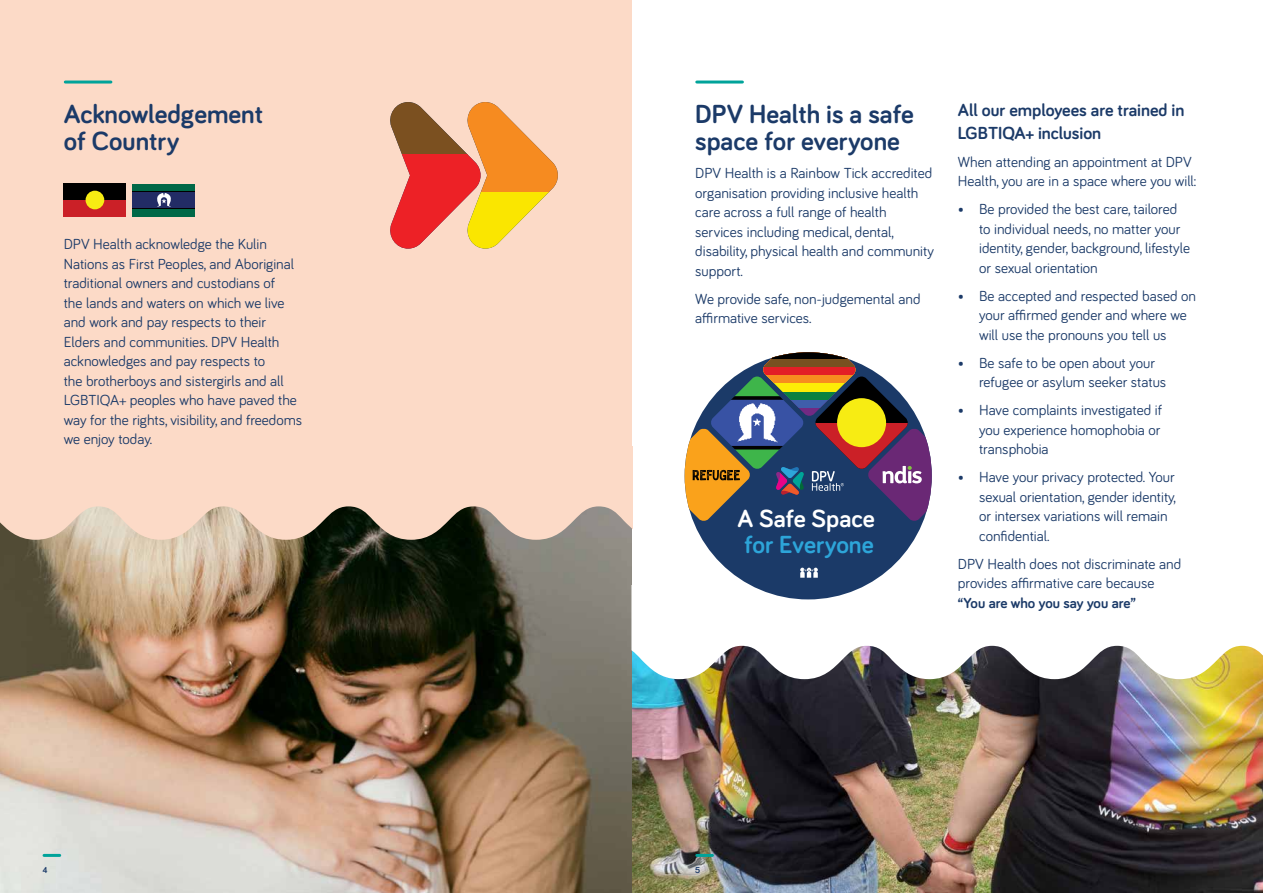
<style>
.page{position:relative;width:1263px;height:893px;background:#fff}
.page>*{position:absolute;margin:0;border:0;box-sizing:border-box;transform-origin:0 0}
.t1{font:700 27px/27px "Bariol";color:#1b3a68}
.t2{font:700 25.5px "Bariol";color:#2da5d9}
.t3{font:700 25.5px "Bariol";color:#fff}
.t4{font:700 18px/22.5px "Bariol";color:#1b3a68}
.t5{font:15px/19.5px "Bariol";color:#1b3a68}
.t6{font:700 15px "Bariol";color:#1b3a68}
.t7{font:700 9px "Bariol";color:#1b3a68}
</style>
<div class="page">
<img style="left:0;top:540px;width:631px;height:353px">
<svg style="left:0;top:446px;width:632px;height:94px;background:#dec4b2"></svg>
<div style="left:0;top:0;width:631px;height:475px;background:#fcdac7"></div>
<img style="left:632px;top:679px;width:631px;height:214px">
<hr style="left:65px;top:81px;width:46px;height:3px;background:#00a39a">
<hr style="left:44px;top:854px;width:16px;height:3px;background:#00a39a">
<svg style="left:390px;top:102px;width:76px;height:147px"></svg>
<svg style="left:466px;top:102px;width:92px;height:91px;fill:#f68b20"></svg>
<svg style="left:466px;top:193px;width:82px;height:56px;fill:#fae600"></svg>
<hr style="left:697px;top:81px;width:45px;height:3px;background:#00a39a">
<hr style="left:697px;top:854px;width:15px;height:3px;background:#00a39a">
<div style="left:64px;top:184px;width:62px;height:32px;background:#cb2027"></div>
<div style="left:64px;top:184px;width:62px;height:16px;background:#000"></div>
<div style="left:86px;top:191px;width:18px;height:18px;background:#f7ec13;border-radius:50%"></div>
<div style="left:133px;top:184px;width:62px;height:32px;background:#006847"></div>
<div style="left:133px;top:191px;width:62px;height:18px;background:#000"></div>
<div style="left:133px;top:192px;width:62px;height:16px;background:#222c65"></div>
<svg style="left:157px;top:193px;width:14px;height:14px"></svg>
<svg style="left:631px;top:586px;width:632px;height:93px"></svg>
<div style="left:685px;top:352px;width:247px;height:247px;background:#1b3a68;border-radius:124px"></div>
<svg style="left:800px;top:568px;width:18px;height:10px"></svg>
<svg style="left:685px;top:429px;width:65px;height:92px"></svg>
<svg style="left:762px;top:352px;width:170px;height:169px"></svg>
<img style="left:710px;top:376px;width:94px;height:93px">
<h1 class="t1" style="left:64px;top:100px;width:201px">Acknowledgement of Country</h1>
<p class="t5" style="left:64px;top:234px;width:240px">DPV Health acknowledge the Kulin Nations as First Peoples, and Aboriginal traditional owners and custodians of<br>the lands and waters on which we live and work and pay respects to their Elders and communities. DPV Health acknowledges and pay respects to<br>the brotherboys and sistergirls and all LGBTIQA+ peoples who have paved the way for the rights, visibility, and freedoms we enjoy today.</p>
<p class="t7" style="left:43px;top:864px;width:7px">4</p>
<h1 class="t1" style="left:695px;top:100px;width:220px">DPV Health is a safe space for everyone</h1>
<p class="t5" style="left:695px;top:163px;width:240px">DPV Health is a Rainbow Tick accredited organisation providing inclusive health care across a full range of health services including medical, dental, disability, physical health and community support.</p>
<p class="t5" style="left:695px;top:288px;width:227px">We provide safe, non-judgemental and affirmative services.</p>
<h2 class="t3" style="left:737px;top:501px;width:139px">A Safe Space</h2>
<h2 class="t2" style="left:744px;top:527px;width:131px">for Everyone</h2>
<p class="t4" style="left:958px;top:98px;width:228px">All our employees are trained in<br>LGBTIQA+ inclusion</p>
<p class="t5" style="left:958px;top:151px;width:240px">When attending an appointment at DPV<br>Health, you are in a space where you will:</p>
<p class="t5" style="left:979px;top:199px;width:212px;text-indent:-21px">• Be provided the best care, tailored to individual needs, no matter your identity, gender, background, lifestyle or sexual orientation</p>
<p class="t5" style="left:979px;top:285px;width:218px;text-indent:-21px">• Be accepted and respected based on your affirmed gender and where we will use the pronouns you tell us</p>
<p class="t5" style="left:979px;top:352px;width:189px;text-indent:-21px">• Be safe to be open about your refugee or asylum seeker status</p>
<p class="t5" style="left:979px;top:400px;width:184px;text-align:justify;text-indent:-21px">• Have complaints investigated if you experience homophobia or transphobia</p>
<p class="t5" style="left:979px;top:467px;width:198px;text-indent:-21px">• Have your privacy protected. Your sexual orientation, gender identity, or intersex variations will remain confidential.</p>
<p class="t5" style="left:958px;top:553px;width:225px">DPV Health does not discriminate and provides affirmative care because</p>
<p class="t6" style="left:958px;top:592px;width:180px">“You are who you say you are”</p>
<p class="t7" style="left:695px;top:864px;width:7px">5</p>
</div>
